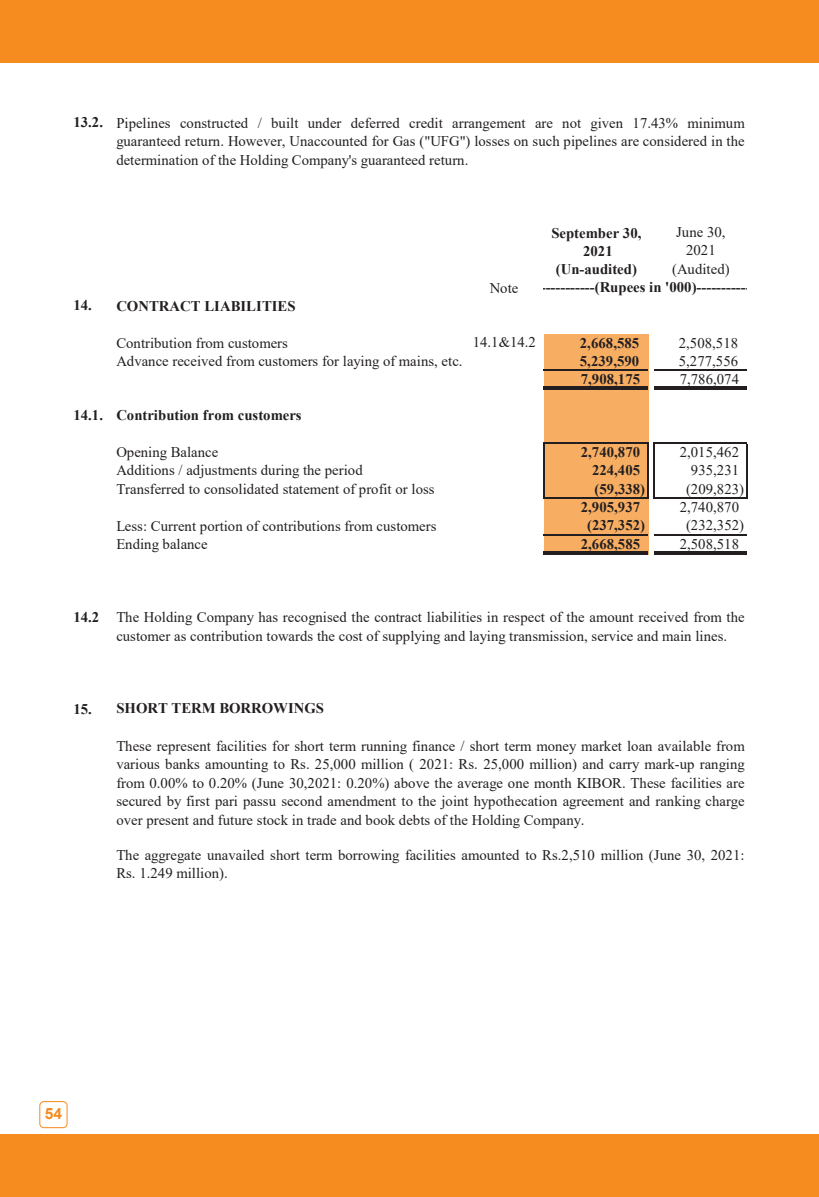
<style>
.page{position:relative;width:819px;height:1197px;background:#fff}
.page>*{position:absolute;margin:0;border:0;box-sizing:border-box;transform-origin:0 0}
.t1{font:700 15.58px "Arial";color:#f68b1f}
.t2{font:14.7px/18.6px "Times New Roman";letter-spacing:.005em;color:#231f20}
.t3{font:700 14.7px "Times New Roman";letter-spacing:.005em;color:#231f20}
</style>
<div class="page">
<div style="left:0;top:1134px;width:819px;height:63px;background:#f68b1f"></div>
<div style="left:0;top:0;width:819px;height:63px;background:#f68b1f"></div>
<div style="left:39px;top:1101px;width:29px;height:27px;border:1px solid #f68b1f;border-radius:4px"></div>
<div style="left:544px;top:334px;width:104px;height:221px;background:#f8ae62"></div>
<hr style="left:544px;top:369px;width:104px;height:1px;background:#231f20">
<hr style="left:544px;top:386px;width:104px;height:2px;background:#231f20">
<hr style="left:544px;top:389px;width:104px;height:1px;background:#231f20">
<hr style="left:545px;top:442px;width:103px;height:2px;background:#231f20">
<hr style="left:545px;top:497px;width:103px;height:2px;background:#231f20">
<hr style="left:544px;top:534px;width:104px;height:1px;background:#231f20">
<hr style="left:544px;top:551px;width:104px;height:1px;background:#231f20">
<hr style="left:544px;top:554px;width:104px;height:1px;background:#231f20">
<hr style="left:543px;top:442px;width:2px;height:57px;background:#231f20">
<hr style="left:647px;top:444px;width:1px;height:55px;background:#231f20">
<hr style="left:653px;top:442px;width:2px;height:57px;background:#231f20">
<hr style="left:746px;top:444px;width:1px;height:55px;background:#231f20">
<hr style="left:654px;top:369px;width:93px;height:1px;background:#231f20">
<hr style="left:654px;top:386px;width:93px;height:2px;background:#231f20">
<hr style="left:654px;top:389px;width:93px;height:1px;background:#231f20">
<hr style="left:655px;top:442px;width:92px;height:2px;background:#231f20">
<hr style="left:655px;top:497px;width:92px;height:2px;background:#231f20">
<hr style="left:654px;top:534px;width:93px;height:1px;background:#231f20">
<hr style="left:654px;top:551px;width:93px;height:1px;background:#231f20">
<hr style="left:654px;top:554px;width:93px;height:1px;background:#231f20">
<p class="t3" style="left:73px;top:112px;width:31px">13.2.</p>
<p class="t2" style="left:116px;top:113px;width:630px;text-align:justify">Pipelines constructed / built under deferred credit arrangement are not given 17.43% minimum guaranteed return. However, Unaccounted for Gas ("UFG") losses on such pipelines are considered in the determination of the Holding Company's guaranteed return.</p>
<p class="t3" style="left:73px;top:295px;width:20px">14.</p>
<p class="t3" style="left:116px;top:296px;width:181px">CONTRACT LIABILITIES</p>
<p class="t2" style="left:116px;top:333px;width:173px">Contribution from customers</p>
<p class="t2" style="left:490px;top:278px;width:30px">Note</p>
<p class="t3" style="left:551px;top:222px;width:92px">September 30,</p>
<p class="t2" style="left:676px;top:222px;width:51px">June 30,</p>
<p class="t3" style="left:583px;top:241px;width:31px">2021</p>
<p class="t2" style="left:686px;top:241px;width:31px">2021</p>
<p class="t3" style="left:556px;top:258px;width:83px">(Un-audited)</p>
<p class="t2" style="left:672px;top:259px;width:59px">(Audited)</p>
<p class="t3" style="left:541px;top:277px;width:211px">-----------(Rupees in '000)-----------</p>
<p class="t2" style="left:473px;top:332px;width:65px">14.1&amp;14.2</p>
<p class="t3" style="left:580px;top:332px;width:61px">2,668,585</p>
<p class="t2" style="left:679px;top:333px;width:61px">2,508,518</p>
<p class="t2" style="left:116px;top:351px;width:348px">Advance received from customers for laying of mains, etc.</p>
<p class="t3" style="left:580px;top:351px;width:61px">5,239,590</p>
<p class="t2" style="left:679px;top:351px;width:61px">5,277,556</p>
<p class="t3" style="left:581px;top:369px;width:61px">7,908,175</p>
<p class="t2" style="left:680px;top:369px;width:61px">7,786,074</p>
<p class="t3" style="left:73px;top:405px;width:230px">14.1. Contribution from customers</p>
<p class="t2" style="left:116px;top:442px;width:103px">Opening Balance</p>
<p class="t3" style="left:581px;top:441px;width:61px">2,740,870</p>
<p class="t2" style="left:680px;top:442px;width:61px">2,015,462</p>
<p class="t2" style="left:116px;top:461px;width:248px">Additions / adjustments during the period</p>
<p class="t3" style="left:592px;top:460px;width:50px">224,405</p>
<p class="t2" style="left:691px;top:461px;width:50px">935,231</p>
<p class="t2" style="left:116px;top:479px;width:320px">Transferred to consolidated statement of profit or loss</p>
<p class="t3" style="left:595px;top:479px;width:52px">(59,338)</p>
<p class="t2" style="left:686px;top:479px;width:60px">(209,823)</p>
<p class="t3" style="left:581px;top:496px;width:61px">2,905,937</p>
<p class="t2" style="left:680px;top:497px;width:61px">2,740,870</p>
<p class="t2" style="left:116px;top:516px;width:322px">Less: Current portion of contributions from customers</p>
<p class="t3" style="left:587px;top:515px;width:60px">(237,352)</p>
<p class="t2" style="left:686px;top:516px;width:60px">(232,352)</p>
<p class="t2" style="left:116px;top:534px;width:93px">Ending balance</p>
<p class="t3" style="left:581px;top:534px;width:61px">2,668,585</p>
<p class="t2" style="left:680px;top:534px;width:61px">2,508,518</p>
<p class="t3" style="left:73px;top:606px;width:27px">14.2</p>
<p class="t2" style="left:116px;top:608px;width:630px">The Holding Company has recognised the contract liabilities in respect of the amount received from the customer as contribution towards the cost of supplying and laying transmission, service and main lines.</p>
<p class="t3" style="left:73px;top:698px;width:252px">15. SHORT TERM BORROWINGS</p>
<p class="t2" style="left:116px;top:736px;width:630px;text-align:justify">These represent facilities for short term running finance / short term money market loan available from various banks amounting to Rs. 25,000 million ( 2021: Rs. 25,000 million) and carry mark-up ranging from 0.00% to 0.20% (June 30,2021: 0.20%) above the average one month KIBOR. These facilities are secured by first pari passu second amendment to the joint hypothecation agreement and ranking charge over present and future stock in trade and book debts of the Holding Company.</p>
<p class="t2" style="left:116px;top:845px;width:630px">The aggregate unavailed short term borrowing facilities amounted to Rs.2,510 million (June 30, 2021:<br>Rs. 1.249 million).</p>
<p class="t1" style="left:45px;top:1103px;width:19px">54</p>
</div>
